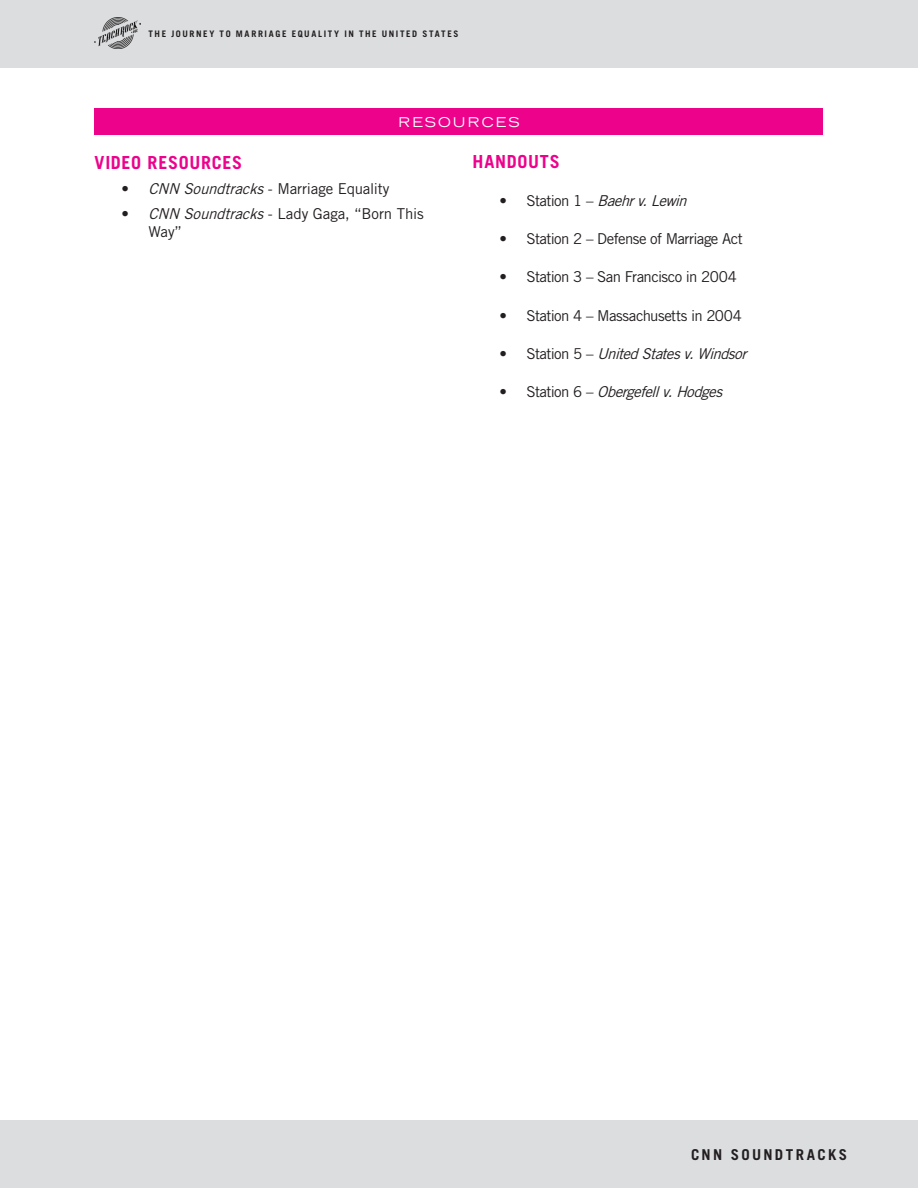
<style>
.page{position:relative;width:918px;height:1188px;background:#fff}
.page>*{position:absolute;margin:0;border:0;box-sizing:border-box;transform-origin:0 0}
.PINK_SECTION_HEADER{font:700 18px "Trade Gothic";letter-spacing:.04em;color:#ed028c}
.t1{font:15px "Trade Gothic";letter-spacing:-.03em;color:#231f20}
.t2{font:italic 15px "Trade Gothic";color:#231f20}
.t3{font:15px/18px "Trade Gothic";letter-spacing:-.005em;color:#231f20}
.t4{font:700 15px "Trade Gothic";letter-spacing:.155em;color:#231f20}
.HEADER_IN_PINK_BAR{font:expanded 13.5px "Trade Gothic LH";letter-spacing:.15em;color:#fff}
.t5{font:700 9px "Trade Gothic";letter-spacing:.18em;color:#231f20}
.s1{font-style:normal}
.s2{font-style:italic}
</style>
<div class="page">
<div style="left:0;top:0;width:918px;height:68px;background:#dcdddf"></div>
<img style="left:94px;top:18px;width:46px;height:30px">
<div style="left:0;top:1120px;width:918px;height:68px;background:#dcdddf"></div>
<div style="left:94px;top:108px;width:730px;height:27px;background:#ed028c"></div>
<p class="t5" style="left:148px;top:28px;width:312px">THE JOURNEY TO MARRIAGE EQUALITY IN THE UNITED STATES</p>
<p class="HEADER_IN_PINK_BAR" style="left:398px;top:113px;width:123px">RESOURCES</p>
<p class="PINK_SECTION_HEADER" style="left:472px;top:150px;width:89px">HANDOUTS</p>
<p class="t2" style="left:500px;top:191px;width:193px"><span class="s1">• S t a t i o n 1 –</span> Baehrv.Lewin</p>
<p class="t1" style="left:500px;top:230px;width:245px">• Station 2 – Defense of Marriage Act</p>
<p class="t1" style="left:500px;top:268px;width:239px">• Station 3 – San Francisco in 2004</p>
<p class="t1" style="left:500px;top:306px;width:244px">• Station 4 – Massachusetts in 2004</p>
<p class="t2" style="left:500px;top:344px;width:253px"><span class="s1">• S t a t i o n 5 –</span> UnitedStatesv.Windsor</p>
<p class="t2" style="left:500px;top:383px;width:229px"><span class="s1">• S t a t i o n 6 –</span> Obergefellv.Hodges</p>
<p class="PINK_SECTION_HEADER" style="left:94px;top:152px;width:149px">VIDEO RESOURCES</p>
<p class="t1" style="left:122px;top:179px;width:270px">• <span class="s2">CNN Soundtracks</span>- Marriage Equality</p>
<p class="t3" style="left:148px;top:204px;width:277px;text-indent:-27px">• <span class="s2">CNN Soundtracks</span>- Lady Gaga, “Born This<br>Way”</p>
<p class="t4" style="left:691px;top:1145px;width:158px">CNN SOUNDTRACKS</p>
</div>
